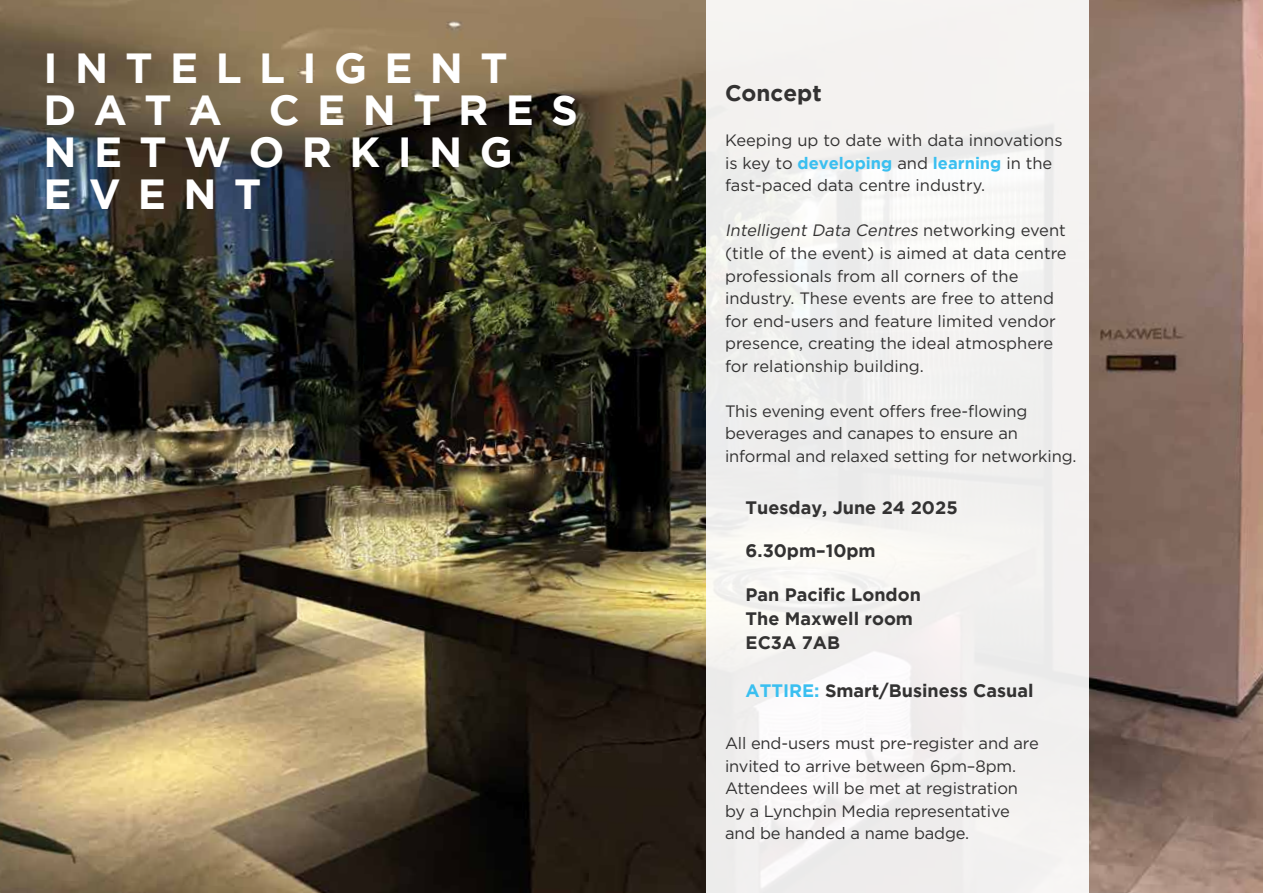
<style>
.page{position:relative;width:1263px;height:893px;background:#fff}
.page>*{position:absolute;margin:0;border:0;box-sizing:border-box;transform-origin:0 0}
.t1{font:700 42px/42px "Gotham";letter-spacing:.415em;color:#fff}
.t2{font:700 22.5px "Gotham";color:#333232}
.t3{font:700 18px/24px "Gotham";color:#333232}
.t4{font:16.5px/22.5px "Gotham";letter-spacing:-.01em;color:#333232}
.s1{font-weight:700;color:#3abff0}
.s2{font-style:italic}
.s3{color:#3abff0}
</style>
<div class="page">
<img style="left:0;top:0;width:1263px;height:893px">
<div style="left:707px;top:0;width:382px;height:893px;background:#f3f1f0"></div>
<h1 class="t1" style="left:44px;top:46px;width:536px">INTELLIGENT<br>DATA CENTRES<br>NETWORKING<br>EVENT</h1>
<h2 class="t2" style="left:725px;top:80px;width:98px">Concept</h2>
<p class="t4" style="left:725px;top:129px;width:339px">Keeping up to date with data innovations is key to <span class="s1">developing</span> and <span class="s1">learning</span> in the fast-paced data centre industry.</p>
<p class="t4" style="left:725px;top:219px;width:343px"><span class="s2">Intelligent Data Centres</span> n e t wo r k i n g eve n t (title of the event) is aimed at data centre professionals from all corners of the industry. These events are free to attend for end-users and feature limited vendor presence, creating the ideal atmosphere for relationship building.</p>
<p class="t4" style="left:725px;top:399px;width:353px">This evening event offers free-flowing beverages and canapes to ensure an informal and relaxed setting for networking.</p>
<p class="t3" style="left:746px;top:495px;width:214px">Tuesday, June 24 2025</p>
<p class="t3" style="left:746px;top:538px;width:132px">6.30pm–10pm</p>
<p class="t3" style="left:746px;top:582px;width:177px">Pan Pacific London<br>The Maxwell room<br>EC3A 7AB</p>
<p class="t3" style="left:746px;top:678px;width:289px"><span class="s3">ATTIRE:</span> Smart/Business Casual</p>
<p class="t4" style="left:725px;top:732px;width:315px">All end-users must pre-register and are invited to arrive between 6pm–8pm.<br>Attendees will be met at registration by a Lynchpin Media representative and be handed a name badge.</p>
</div>
